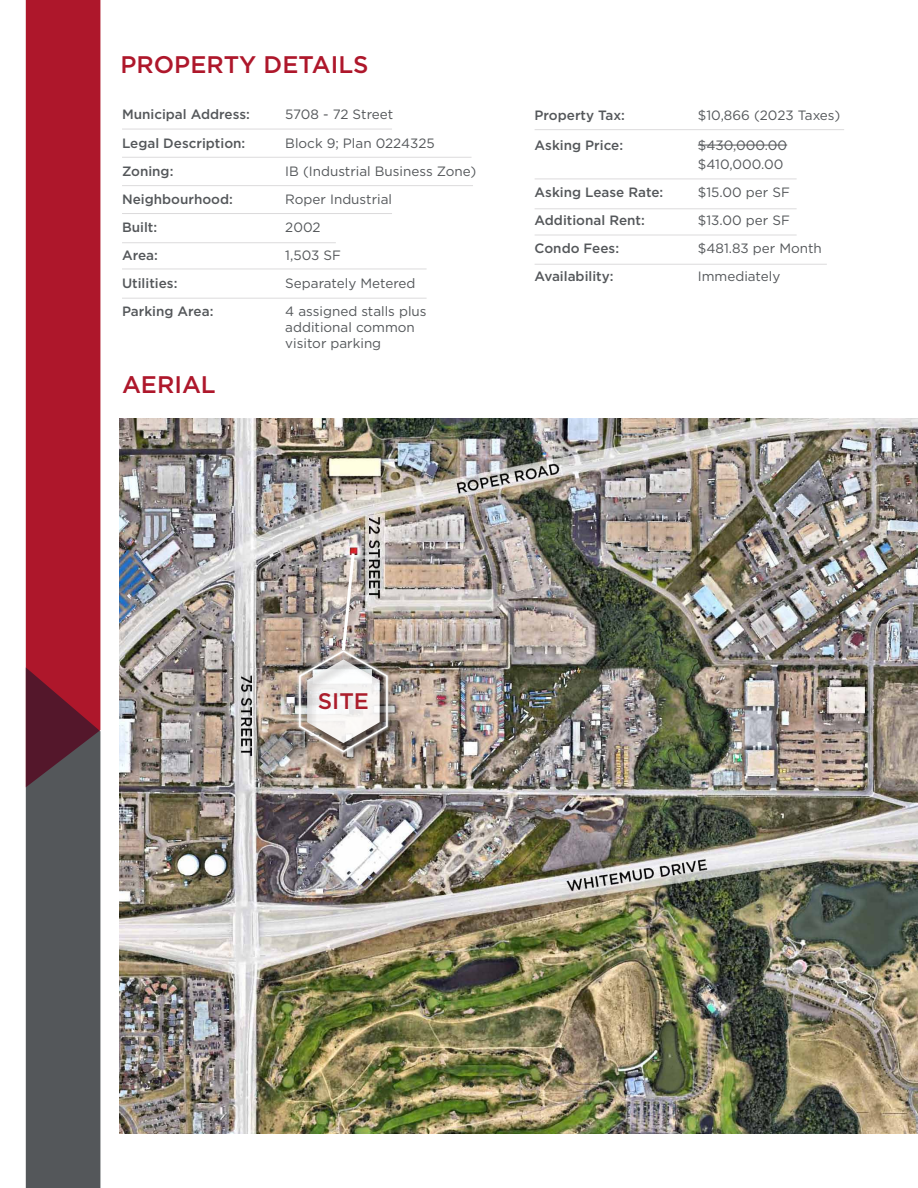
<style>
.page{position:relative;width:918px;height:1188px;background:#fff}
.page>*{position:absolute;margin:0;border:0;box-sizing:border-box;transform-origin:0 0}
.t1{font:500 24px "Gotham";color:#ae172b}
.Body_Text{font:500 22.5px "Gotham";color:#ab1e2c}
.t2{font:13.5px/16.2px "Gotham";color:#54575a}
.Body_Text-2{font:500 13.5px "Gotham";color:#54575a}
</style>
<div class="page">
<hr style="left:698px;top:145px;width:89px;height:1px;background:#54575a">
<div style="left:26px;top:0;width:74px;height:667px;background:#ae172b"></div>
<svg style="left:26px;top:667px;width:74px;height:521px;background:#594b51"></svg>
<hr style="left:122px;top:157px;width:350px;height:1px;background:#dcdbdc">
<hr style="left:122px;top:185px;width:351px;height:1px;background:#dcdbdc">
<hr style="left:122px;top:213px;width:270px;height:1px;background:#dcdbdc">
<hr style="left:535px;top:179px;width:262px;height:1px;background:#dcdbdc">
<hr style="left:535px;top:208px;width:262px;height:1px;background:#dcdbdc">
<hr style="left:535px;top:235px;width:262px;height:1px;background:#dcdbdc">
<hr style="left:535px;top:264px;width:292px;height:1px;background:#dcdbdc">
<hr style="left:535px;top:129px;width:309px;height:1px;background:#dcdbdc">
<img style="left:120px;top:418px;width:798px;height:715px">
<div style="left:300px;top:653px;width:105px;height:116px;background:#231f20;opacity:.75"></div>
<div style="left:296px;top:648px;width:94px;height:107px;background:#fff;opacity:.8"></div>
<hr style="left:122px;top:129px;width:270px;height:1px;background:#dcdbdc">
<hr style="left:122px;top:242px;width:214px;height:1px;background:#dcdbdc">
<hr style="left:122px;top:269px;width:305px;height:1px;background:#dcdbdc">
<hr style="left:122px;top:298px;width:305px;height:1px;background:#dcdbdc">
<img style="left:298px;top:550px;width:90px;height:203px">
<p class="t1" style="left:121px;top:49px;width:250px">PROPERTY DETAILS</p>
<p class="Body_Text-2" style="left:122px;top:106px;width:129px">Municipal Address:</p>
<p class="t2" style="left:285px;top:106px;width:110px">5708 - 72 Street</p>
<p class="Body_Text-2" style="left:122px;top:134px;width:125px">Legal Description:</p>
<p class="t2" style="left:285px;top:134px;width:151px">Block 9; Plan 0224325</p>
<p class="Body_Text-2" style="left:122px;top:162px;width:53px">Zoning:</p>
<p class="t2" style="left:285px;top:162px;width:193px">IB (Industrial Business Zone)</p>
<p class="Body_Text-2" style="left:122px;top:190px;width:112px">Neighbourhood:</p>
<p class="t2" style="left:285px;top:191px;width:108px">Roper Industrial</p>
<p class="Body_Text-2" style="left:122px;top:218px;width:37px">Built:</p>
<p class="t2" style="left:285px;top:219px;width:37px">2002</p>
<p class="Body_Text-2" style="left:122px;top:246px;width:37px">Area:</p>
<p class="t2" style="left:285px;top:247px;width:57px">1,503 SF</p>
<p class="Body_Text-2" style="left:122px;top:274px;width:57px">Utilities:</p>
<p class="t2" style="left:285px;top:275px;width:132px">Separately Metered</p>
<p class="Body_Text-2" style="left:122px;top:302px;width:93px">Parking Area:</p>
<p class="t2" style="left:285px;top:303px;width:143px">4 assigned stalls plus additional common visitor parking</p>
<p class="t1" style="left:122px;top:369px;width:95px">AERIAL</p>
<p class="Body_Text-2" style="left:535px;top:106px;width:92px">Property Tax:</p>
<p class="t2" style="left:698px;top:107px;width:144px">$10,866 (2023 Taxes)</p>
<p class="Body_Text-2" style="left:535px;top:136px;width:90px">Asking Price:</p>
<p class="t2" style="left:698px;top:136px;width:91px">$430,000.00</p>
<p class="t2" style="left:698px;top:156px;width:87px">$410,000.00</p>
<p class="Body_Text-2" style="left:535px;top:184px;width:130px">Asking Lease Rate:</p>
<p class="t2" style="left:698px;top:184px;width:94px">$15.00 per SF</p>
<p class="Body_Text-2" style="left:535px;top:212px;width:112px">Additional Rent:</p>
<p class="t2" style="left:698px;top:212px;width:94px">$13.00 per SF</p>
<p class="Body_Text-2" style="left:535px;top:240px;width:86px">Condo Fees:</p>
<p class="t2" style="left:698px;top:240px;width:126px">$481.83 per Month</p>
<p class="Body_Text-2" style="left:535px;top:268px;width:81px">Availability:</p>
<p class="t2" style="left:698px;top:268px;width:84px">Immediately</p>
<p class="Body_Text" style="left:318px;top:687px;width:53px">SITE</p>
</div>
